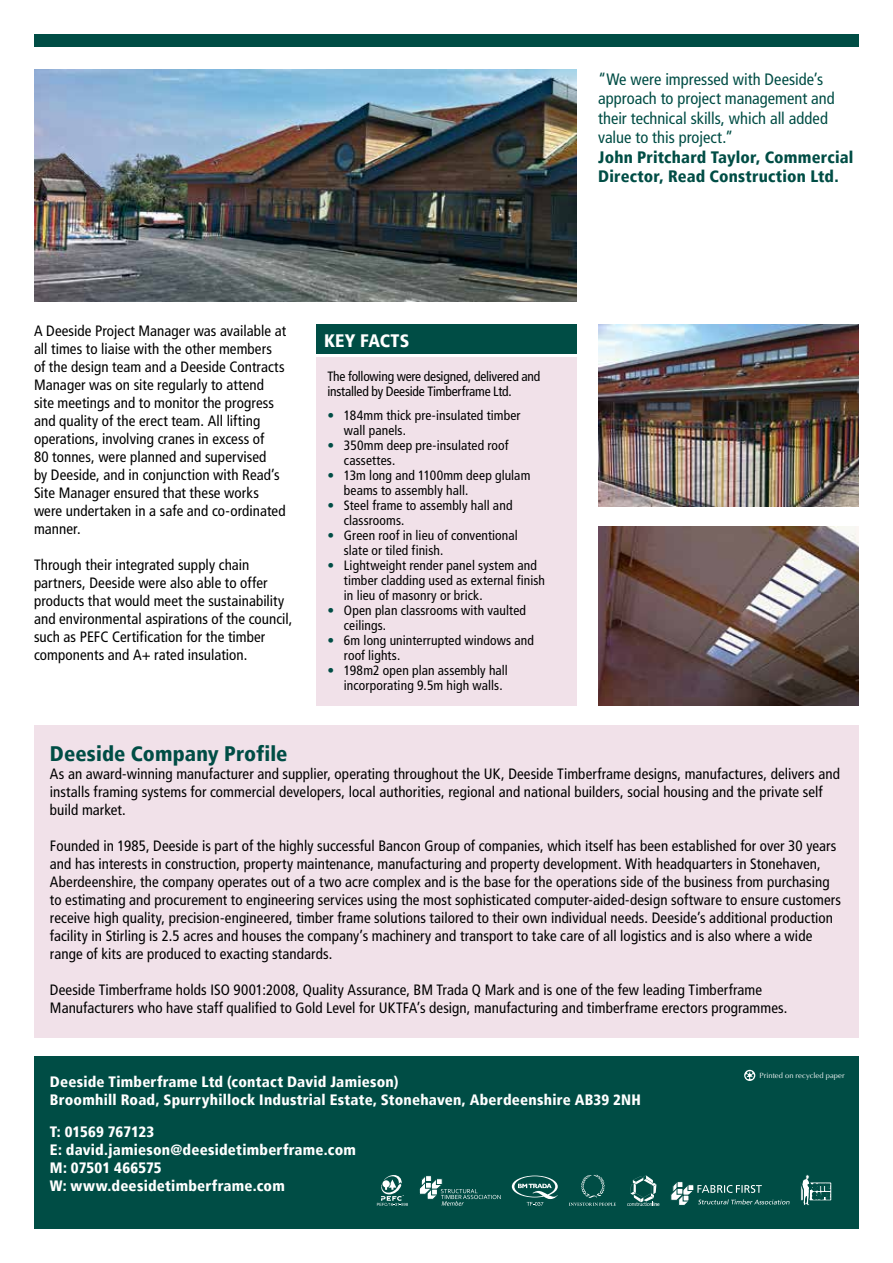
<style>
.page{position:relative;width:893px;height:1263px;background:#fff}
.page>*{position:absolute;margin:0;border:0;box-sizing:border-box;transform-origin:0 0}
.t1{font:900 condensed 21px "Frutiger LT";letter-spacing:.005em;color:#004d45}
.t2{font:900 condensed 18px "Frutiger LT";letter-spacing:.01em;color:#fff}
.t3{font:condensed 16.5px/19.5px "Frutiger LT";color:#004d45}
.t4{font:900 condensed 16.5px/19.5px "Frutiger LT";letter-spacing:.01em;color:#004d45}
.t5{font:condensed 15px/18px "Frutiger LT";letter-spacing:.005em;color:#000}
.t6{font:900 condensed 15px/18px "Frutiger LT";letter-spacing:.015em;color:#fff}
.t7{font:condensed 13.5px/15px "Frutiger LT";letter-spacing:.01em;color:#000}
.t8{font:condensed 13.5px/15px "Frutiger LT";letter-spacing:-.015em;color:#000}
.t9{font:7.5px "Optima";letter-spacing:.015em;color:#fff}
.s1{color:#004d45}
</style>
<div class="page">
<div style="left:34px;top:34px;width:825px;height:13px;background:#004d45"></div>
<img style="left:598px;top:527px;width:261px;height:178px">
<img style="left:598px;top:325px;width:261px;height:181px">
<div style="left:316px;top:357px;width:261px;height:348px;background:#f1e1e9"></div>
<div style="left:316px;top:325px;width:261px;height:29px;background:#004d45"></div>
<img style="left:34px;top:70px;width:543px;height:232px">
<div style="left:34px;top:725px;width:825px;height:313px;background:#f1e1e9"></div>
<div style="left:34px;top:1057px;width:825px;height:172px;background:#004d45"></div>
<svg style="left:744px;top:1070px;width:11px;height:11px"></svg>
<svg style="left:627px;top:1175px;width:32px;height:31px"></svg>
<svg style="left:377px;top:1175px;width:31px;height:31px"></svg>
<svg style="left:569px;top:1175px;width:47px;height:31px"></svg>
<svg style="left:512px;top:1175px;width:46px;height:31px"></svg>
<svg style="left:801px;top:1174px;width:31px;height:32px"></svg>
<svg style="left:419px;top:1175px;width:82px;height:31px"></svg>
<svg style="left:670px;top:1181px;width:120px;height:25px"></svg>
<p class="t3" style="left:598px;top:69px;width:238px">“We were impressed with Deeside’s approach to project management and their technical skills, which all added value to this project.”</p>
<p class="t4" style="left:598px;top:147px;width:257px">John Pritchard Taylor, Commercial<br>Director, Read Construction Ltd.</p>
<p class="t5" style="left:34px;top:322px;width:254px">A Deeside Project Manager was available at all times to liaise with the other members of the design team and a Deeside Contracts Manager was on site regularly to attend site meetings and to monitor the progress and quality of the erect team. All lifting operations, involving cranes in excess of<br>80 tonnes, were planned and supervised<br>by Deeside, and in conjunction with Read’s Site Manager ensured that these works were undertaken in a safe and co-ordinated manner.</p>
<p class="t5" style="left:34px;top:556px;width:260px">Through their integrated supply chain partners, Deeside were also able to offer products that would meet the sustainability and environmental aspirations of the council, such as PEFC Certification for the timber components and A+ rated insulation.</p>
<p class="t2" style="left:324px;top:330px;width:87px">KEY FACTS</p>
<p class="t8" style="left:327px;top:369px;width:214px">The following were designed, delivered and installed by Deeside Timberframe Ltd.</p>
<p class="t7" style="left:344px;top:408px;width:178px;text-indent:-16px"><span class="s1">•</span> 184mm thick pre-insulated timber wall panels.</p>
<p class="t7" style="left:344px;top:438px;width:166px;text-indent:-16px"><span class="s1">•</span> 350mm deep pre-insulated roof cassettes.</p>
<p class="t7" style="left:344px;top:468px;width:188px;text-indent:-16px"><span class="s1">•</span> 13m long and 1100mm deep glulam beams to assembly hall.</p>
<p class="t7" style="left:344px;top:498px;width:170px;text-indent:-16px"><span class="s1">•</span> Steel frame to assembly hall and classrooms.</p>
<p class="t7" style="left:344px;top:528px;width:175px;text-indent:-16px"><span class="s1">•</span> Green roof in lieu of conventional slate or tiled finish.</p>
<p class="t7" style="left:344px;top:558px;width:203px;text-indent:-16px"><span class="s1">•</span> Lightweight render panel system and timber cladding used as external finish in lieu of masonry or brick.</p>
<p class="t7" style="left:344px;top:603px;width:184px;text-indent:-16px"><span class="s1">•</span> Open plan classrooms with vaulted ceilings.</p>
<p class="t7" style="left:344px;top:633px;width:191px;text-indent:-16px"><span class="s1">•</span> 6m long uninterrupted windows and roof lights.</p>
<p class="t7" style="left:344px;top:663px;width:165px;text-indent:-16px"><span class="s1">•</span> 198m2 open plan assembly hall incorporating 9.5m high walls.</p>
<h1 class="t1" style="left:50px;top:740px;width:239px">Deeside Company Profile</h1>
<p class="t5" style="left:50px;top:765px;width:791px">As an award-winning manufacturer and supplier, operating throughout the UK, Deeside Timberframe designs, manufactures, delivers and installs framing systems for commercial developers, local authorities, regional and national builders, social housing and the private self build market.</p>
<p class="t5" style="left:50px;top:837px;width:793px">Founded in 1985, Deeside is part of the highly successful Bancon Group of companies, which itself has been established for over 30 years and has interests in construction, property maintenance, manufacturing and property development. With headquarters in Stonehaven, Aberdeenshire, the company operates out of a two acre complex and is the base for the operations side of the business from purchasing to estimating and procurement to engineering services using the most sophisticated computer-aided-design software to ensure customers receive high quality, precision-engineered, timber frame solutions tailored to their own individual needs. Deeside’s additional production facility in Stirling is 2.5 acres and houses the company’s machinery and transport to take care of all logistics and is also where a wide range of kits are produced to exacting standards.</p>
<p class="t5" style="left:50px;top:981px;width:739px">Deeside Timberframe holds ISO 9001:2008, Quality Assurance, BM Trada Q Mark and is one of the few leading Timberframe<br>Manufacturers who have staff qualified to Gold Level for UKTFA’s design, manufacturing and timberframe erectors programmes.</p>
<p class="t6" style="left:50px;top:1073px;width:593px">Deeside Timberframe Ltd (contact David Jamieson)<br>Broomhill Road, Spurryhillock Industrial Estate, Stonehaven, Aberdeenshire AB39 2NH</p>
<p class="t6" style="left:50px;top:1122px;width:308px">T: 01569 767123<br>E: david.jamieson@deesidetimberframe.com<br>M: 07501 466575<br>W: www.deesidetimberframe.com</p>
<p class="t9" style="left:760px;top:1071px;width:87px">Printed on recycled paper</p>
</div>
